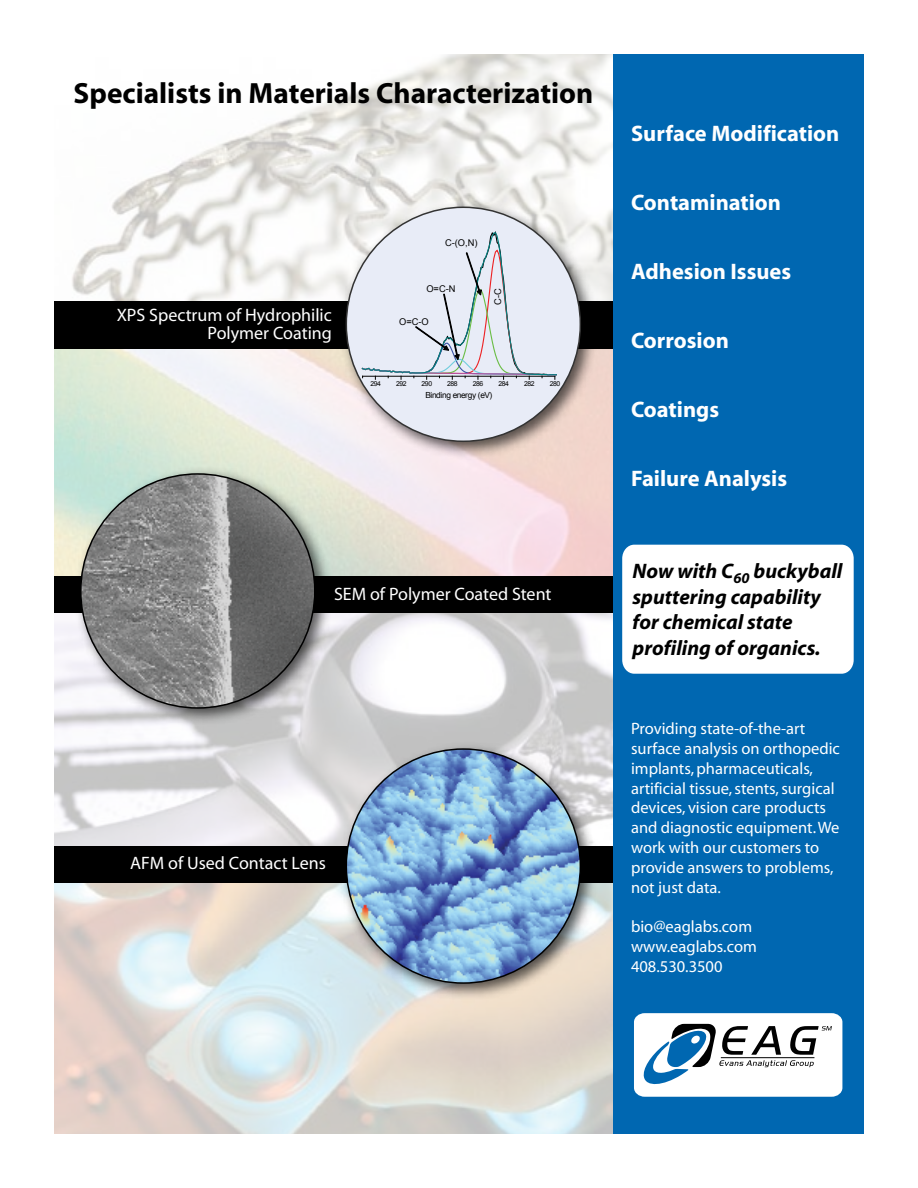
<style>
.page{position:relative;width:918px;height:1188px;background:#fff}
.page>*{position:absolute;margin:0;border:0;box-sizing:border-box;transform-origin:0 0}
.t1{font:700 29.25px "Myriad";color:#000}
.t2{font:700 22.5px "Myriad";color:#fff}
.t3{font:italic 700 21px/25.5px "Myriad";color:#000}
.t4{font:18px/18px "Myriad";color:#fff;text-align:right}
.t5{font:16.5px/19.8px "Myriad";color:#fff}
.t6{font:9.3px "Arial";color:#010101}
.t7{font:8.4px "Arial";letter-spacing:-.055em;color:#010101}
.t8{font:6.9px "Arial";letter-spacing:-.065em;color:#010101}
</style>
<div class="page">
<img style="left:54px;top:54px;width:560px;height:248px">
<img style="left:54px;top:882px;width:98px;height:252px">
<img style="left:54px;top:349px;width:560px;height:227px">
<img style="left:54px;top:612px;width:560px;height:234px">
<div style="left:54px;top:302px;width:570px;height:47px;background:#000"></div>
<div style="left:54px;top:576px;width:570px;height:36px;background:#000"></div>
<div style="left:54px;top:846px;width:570px;height:36px;background:#000"></div>
<div style="left:614px;top:54px;width:250px;height:1080px;background:#0067b1"></div>
<img style="left:333px;top:195px;width:270px;height:270px">
<div style="left:346px;top:207px;width:234px;height:234px;background:#e8ecf7;border-radius:50%"></div>
<img style="left:152px;top:654px;width:462px;height:480px">
<svg style="left:346px;top:749px;width:234px;height:234px;background:#8badce"></svg>
<img style="left:54px;top:452px;width:324px;height:321px">
<svg style="left:81px;top:474px;width:234px;height:234px;background:#8e908f"></svg>
<div style="left:622px;top:545px;width:232px;height:129px;background:#fff"></div>
<svg style="left:634px;top:1013px;width:208px;height:84px;background:#ced7de"></svg>
<hr style="left:721px;top:1057px;width:93px;height:1px;background:#010101">
<svg style="left:361px;top:229px;width:197px;height:150px"></svg>
<h1 class="t1" style="left:74px;top:78px;width:521px">Specialists in Materials Characterization</h1>
<p class="t4" style="left:117px;top:307px;width:217px">XPS Spectrum of Hydrophilic<br>Polymer Coating</p>
<p class="t6" style="left:445px;top:237px;width:34px">C-(O,N)</p>
<p class="t6" style="left:426px;top:283px;width:31px">O=C-N</p>
<p class="t6" style="left:399px;top:316px;width:31px">O=C-O</p>
<p class="t6" style="left:492px;top:305px;width:18px;rotate:-90deg">C-C</p>
<p class="t8" style="left:370px;top:379px;width:12px">294</p>
<p class="t8" style="left:396px;top:379px;width:12px">292</p>
<p class="t8" style="left:422px;top:379px;width:12px">290</p>
<p class="t8" style="left:447px;top:379px;width:12px">288</p>
<p class="t8" style="left:473px;top:379px;width:12px">286</p>
<p class="t8" style="left:499px;top:379px;width:12px">284</p>
<p class="t8" style="left:524px;top:379px;width:12px">282</p>
<p class="t8" style="left:550px;top:379px;width:12px">280</p>
<p class="t7" style="left:425px;top:390px;width:69px">Binding energy (eV)</p>
<p class="t4" style="left:334px;top:586px;width:219px">SEM of Polymer Coated Stent</p>
<p class="t4" style="left:130px;top:855px;width:197px">AFM of Used Contact Lens</p>
<h2 class="t2" style="left:631px;top:122px;width:210px">Surface Modification</h2>
<h2 class="t2" style="left:631px;top:191px;width:152px">Contamination</h2>
<h2 class="t2" style="left:631px;top:260px;width:162px">Adhesion Issues</h2>
<h2 class="t2" style="left:631px;top:329px;width:99px">Corrosion</h2>
<h2 class="t2" style="left:631px;top:398px;width:90px">Coatings</h2>
<h2 class="t2" style="left:631px;top:467px;width:158px">Failure Analysis</h2>
<p class="t3" style="left:633px;top:559px;width:211px">Now with C<sub>60</sub> buckyball sputtering capability for chemical state profiling of organics.</p>
<p class="t5" style="left:631px;top:720px;width:210px">Providing state-of-the-art surface analysis on orthopedic implants, pharmaceuticals, artificial tissue, stents, surgical devices, vision care products and diagnostic equipment. We work with our customers to provide answers to problems, not just data.</p>
<p class="t5" style="left:631px;top:918px;width:127px">bio@eaglabs.com www.eaglabs.com<br>408.530.3500</p>
</div>
